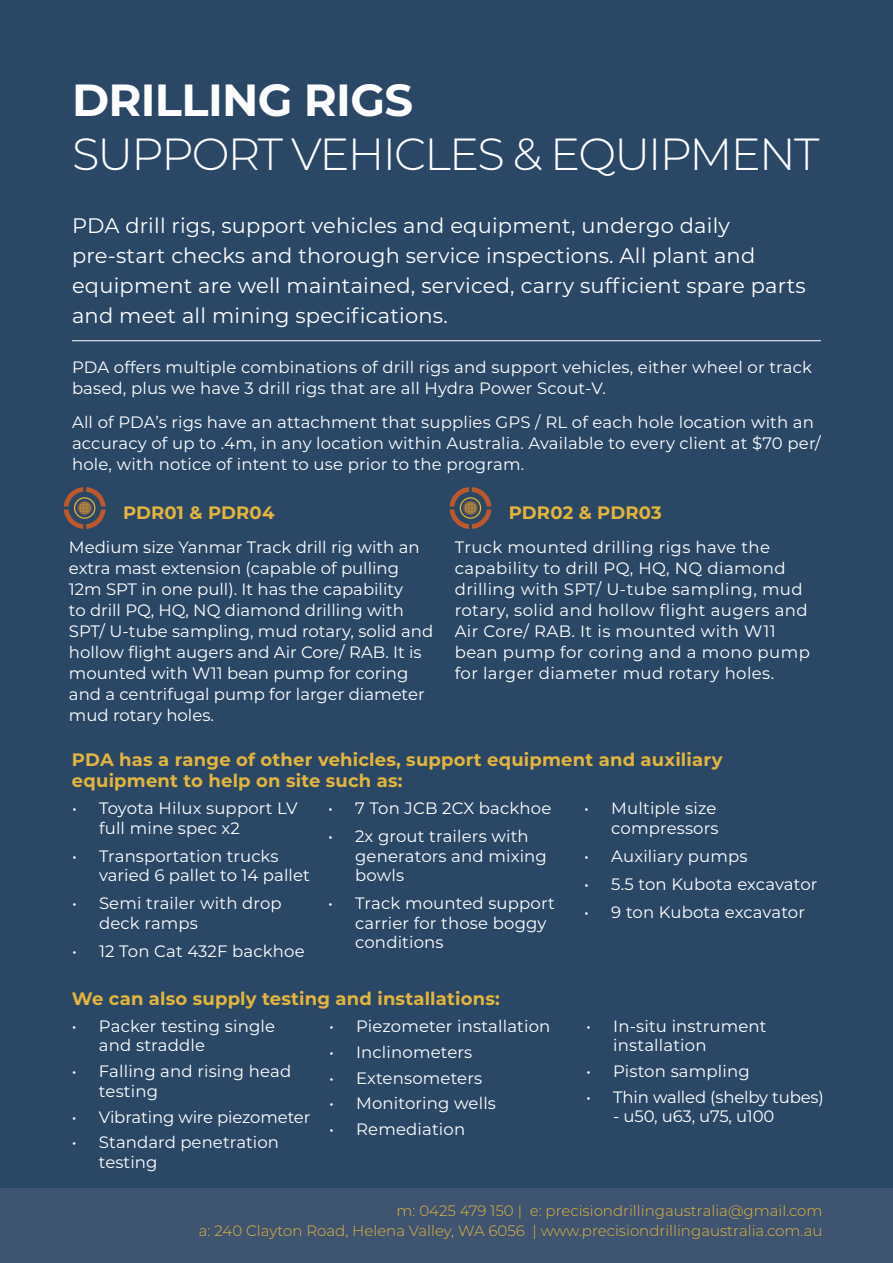
<style>
.page{position:relative;width:893px;height:1263px;background:#2a4866}
.page>*{position:absolute;margin:0;border:0;box-sizing:border-box;transform-origin:0 0}
.t1{font:300 45px "Montserrat";letter-spacing:-.04em;color:#fff}
.t2{font:700 45px "Montserrat";letter-spacing:-.015em;color:#fff}
.t3{font:21px/30px "Montserrat";letter-spacing:.01em;color:#fff}
.t4{font:700 18px/21px "Montserrat";letter-spacing:.01em;color:#e4b53d}
.t5{font:16.5px/21px "Montserrat";letter-spacing:.01em;color:#fff}
.t6{font:16.5px "Montserrat";letter-spacing:-.01em;color:#fff}
.t7{font:300 15px/20.2px "Montserrat";color:#e4b53d;text-align:right}
</style>
<div class="page">
<svg style="left:63px;top:487px;width:43px;height:42px"></svg>
<svg style="left:449px;top:487px;width:43px;height:42px"></svg>
<hr style="left:72px;top:340px;width:749px;height:1px;background:#fff">
<div style="left:0;top:1188px;width:893px;height:75px;background:#3f5471"></div>
<h1 class="t2" style="left:72px;top:67px;width:343px">DRILLING RIGS</h1>
<h1 class="t1" style="left:72px;top:123px;width:749px">SUPPORT VEHICLES &amp; EQUIPMENT</h1>
<p class="t3" style="left:72px;top:210px;width:735px">PDA drill rigs, support vehicles and equipment, undergo daily pre-start checks and thorough service inspections. All plant and equipment are well maintained, serviced, carry sufficient spare parts and meet all mining specifications.</p>
<p class="t5" style="left:72px;top:356px;width:742px">PDA offers multiple combinations of drill rigs and support vehicles, either wheel or track based, plus we have 3 drill rigs that are all Hydra Power Scout-V.</p>
<p class="t5" style="left:72px;top:411px;width:750px">All of PDA’s rigs have an attachment that supplies GPS / RL of each hole location with an accuracy of up to .4m, in any location within Australia. Available to every client at $70 per/ hole, with notice of intent to use prior to the program.</p>
<p class="t4" style="left:123px;top:502px;width:153px">PDR01 &amp; PDR04</p>
<p class="t5" style="left:69px;top:536px;width:366px">Medium size Yanmar Track drill rig with an extra mast extension (capable of pulling 12m SPT in one pull). It has the capability<br>to drill PQ, HQ, NQ diamond drilling with SPT/ U-tube sampling, mud rotary, solid and hollow flight augers and Air Core/ RAB. It is mounted with W11 bean pump for coring and a centrifugal pump for larger diameter mud rotary holes.</p>
<p class="t4" style="left:509px;top:502px;width:155px">PDR02 &amp; PDR03</p>
<p class="t5" style="left:455px;top:536px;width:357px">Truck mounted drilling rigs have the capability to drill PQ, HQ, NQ diamond drilling with SPT/ U-tube sampling, mud rotary, solid and hollow flight augers and Air Core/ RAB. It is mounted with W11 bean pump for coring and a mono pump for larger diameter mud rotary holes.</p>
<p class="t4" style="left:72px;top:748px;width:652px">PDA has a range of other vehicles, support equipment and auxiliary equipment to help on site such as:</p>
<p class="t5" style="left:99px;top:798px;width:200px;line-height:19.5px;text-indent:-27px">• Toyota Hilux support LV full mine spec x2</p>
<p class="t5" style="left:99px;top:846px;width:212px;line-height:19.5px;text-indent:-27px">• Transportation trucks varied 6 pallet to 14 pallet</p>
<p class="t5" style="left:99px;top:893px;width:184px;line-height:19.5px;text-indent:-27px">• Semi trailer with drop deck ramps</p>
<p class="t5" style="left:72px;top:940px;width:234px">• 12 Ton Cat 432F backhoe</p>
<p class="t5" style="left:328px;top:797px;width:225px">• 7 Ton JCB 2CX backhoe</p>
<p class="t5" style="left:355px;top:826px;width:193px;line-height:19.5px;text-indent:-27px">• 2x grout trailers with generators and mixing bowls</p>
<p class="t5" style="left:355px;top:893px;width:201px;line-height:19.5px;text-indent:-27px">• Track mounted support carrier for those boggy conditions</p>
<p class="t4" style="left:72px;top:987px;width:429px">We can also supply testing and installations:</p>
<p class="t5" style="left:99px;top:1015px;width:178px;line-height:19.5px;text-indent:-27px">• Packer testing single and straddle</p>
<p class="t5" style="left:99px;top:1061px;width:194px;line-height:19.5px;text-indent:-27px">• Falling and rising head testing</p>
<p class="t6" style="left:72px;top:1105px;width:240px">• Vibrating wire piezometer</p>
<p class="t5" style="left:99px;top:1132px;width:182px;line-height:19.5px;text-indent:-27px">• Standard penetration testing</p>
<p class="t5" style="left:329px;top:1015px;width:223px">• Piezometer installation</p>
<p class="t5" style="left:329px;top:1041px;width:145px">• Inclinometers</p>
<p class="t5" style="left:329px;top:1066px;width:154px">• Extensometers</p>
<p class="t5" style="left:329px;top:1092px;width:168px">• Monitoring wells</p>
<p class="t5" style="left:329px;top:1118px;width:138px">• Remediation</p>
<p class="t5" style="left:584px;top:798px;width:136px;line-height:19.5px;text-align:right">• Multiple size compressors</p>
<p class="t5" style="left:584px;top:845px;width:165px">• Auxiliary pumps</p>
<p class="t5" style="left:584px;top:873px;width:235px">• 5.5 ton Kubota excavator</p>
<p class="t5" style="left:584px;top:901px;width:222px">• 9 ton Kubota excavator</p>
<p class="t5" style="left:613px;top:1015px;width:155px;line-height:19.5px;text-indent:-27px">• In-situ instrument installation</p>
<p class="t5" style="left:586px;top:1060px;width:165px">• Piston sampling</p>
<p class="t6" style="left:586px;top:1086px;width:239px">• Thin walled (shelby tubes)</p>
<p class="t6" style="left:613px;top:1105px;width:163px">- u50, u63, u75, u100</p>
<p class="t7" style="left:199px;top:1200px;width:625px">m: 0425 479 150 | e: precisiondrillingaustralia@gmail.com<br>a: 240 Clayton Road, Helena Valley, WA 6056 | www.precisiondrillingaustralia.com.au</p>
</div>
